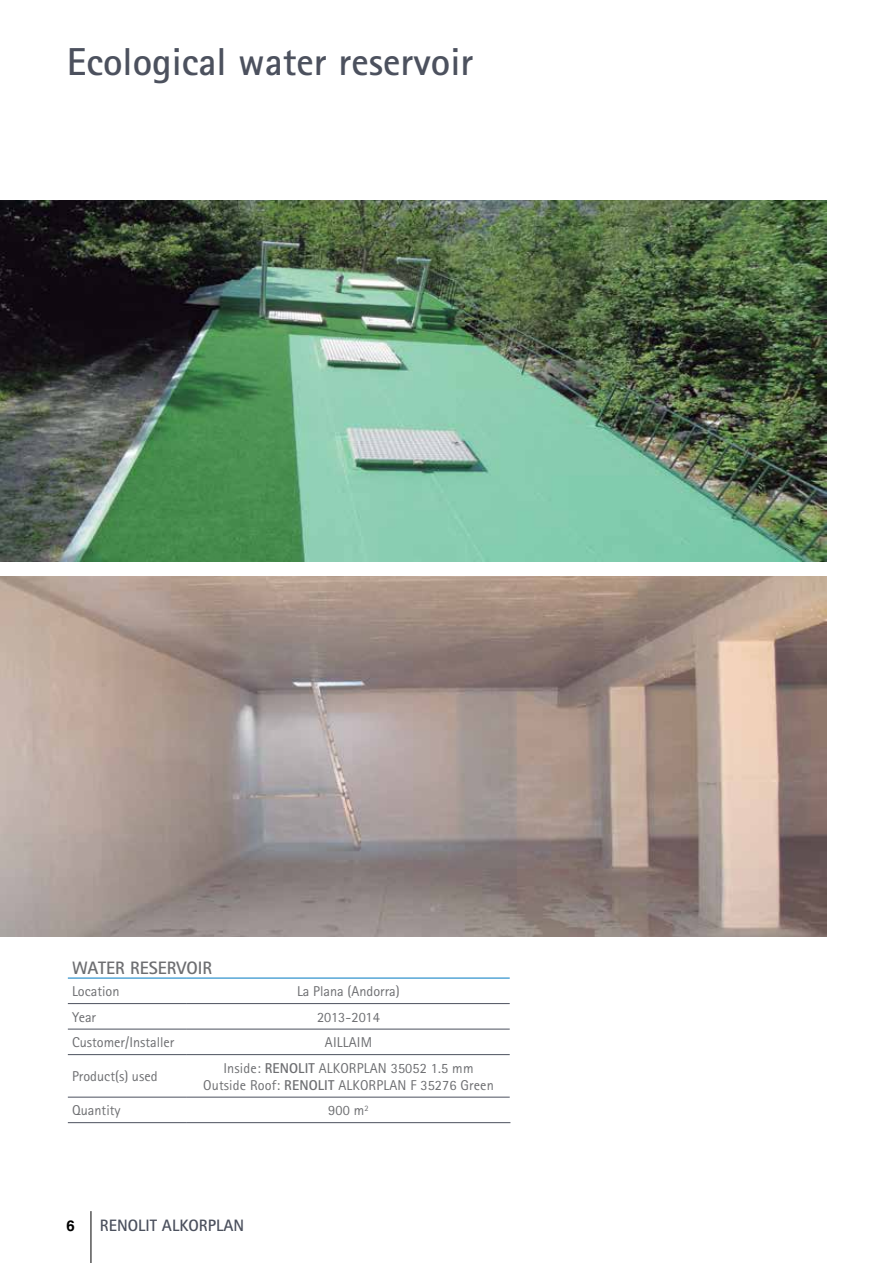
<style>
.page{position:relative;width:893px;height:1263px;background:#fff}
.page>*{position:absolute;margin:0;border:0;box-sizing:border-box;transform-origin:0 0}
.t1{font:700 39px "Rotis Sans Serif";color:#4c515e}
.t2{font:700 18px "Rotis Sans Serif";color:#6d6e71}
.t3{font:700 16.5px "Rotis Sans Serif";color:#4c515e}
.t4{font:700 15px "Helvetica";color:#000}
.t5{font:14.25px/17.1px "Rotis Sans Serif";letter-spacing:.01em;color:#6d6e71;text-align:center}
.s1{font-weight:700}
</style>
<div class="page">
<hr style="left:91px;top:1211px;width:1px;height:52px;background:#000">
<svg style="left:188px;top:1004px;width:322px;height:93px"></svg>
<hr style="left:187px;top:1003px;width:323px;height:1px;background:#4c515e">
<hr style="left:187px;top:1029px;width:323px;height:1px;background:#4c515e">
<hr style="left:187px;top:1054px;width:323px;height:1px;background:#4c515e">
<hr style="left:187px;top:1097px;width:323px;height:1px;background:#4c515e">
<hr style="left:187px;top:1122px;width:323px;height:1px;background:#4c515e">
<hr style="left:68px;top:1003px;width:119px;height:1px;background:#4c515e">
<hr style="left:68px;top:1029px;width:119px;height:1px;background:#4c515e">
<hr style="left:68px;top:1054px;width:119px;height:1px;background:#4c515e">
<hr style="left:68px;top:1097px;width:119px;height:1px;background:#4c515e">
<hr style="left:68px;top:1122px;width:119px;height:1px;background:#4c515e">
<hr style="left:68px;top:978px;width:119px;height:1px;background:#007ac1">
<hr style="left:187px;top:978px;width:323px;height:1px;background:#007ac1">
<img style="left:0;top:201px;width:826px;height:360px">
<img style="left:0;top:576px;width:826px;height:360px">
<h1 class="t1" style="left:67px;top:38px;width:408px">Ecological water reservoir</h1>
<p class="t2" style="left:72px;top:957px;width:141px">WATER RESERVOIR</p>
<p class="t5" style="left:72px;top:983px;width:49px">Location</p>
<p class="t5" style="left:297px;top:983px;width:104px">La Plana (Andorra)</p>
<p class="t5" style="left:72px;top:1008px;width:26px">Year</p>
<p class="t5" style="left:317px;top:1008px;width:64px">2013-2014</p>
<p class="t5" style="left:72px;top:1034px;width:104px">Customer/Installer</p>
<p class="t5" style="left:325px;top:1034px;width:49px">AILLAIM</p>
<p class="t5" style="left:72px;top:1068px;width:87px">Product(s) used</p>
<p class="t5" style="left:203px;top:1059px;width:292px">Inside: <span class="s1">RENOLIT</span> ALKORPLAN 35052 1.5 mm<br>Outside Roof: <span class="s1">RENOLIT</span> ALKORPLAN F 35276 Green</p>
<p class="t5" style="left:72px;top:1102px;width:50px">Quantity</p>
<p class="t5" style="left:328px;top:1102px;width:42px">900 m<sup>2</sup></p>
<p class="t4" style="left:67px;top:1216px;width:10px">6</p>
<p class="t3" style="left:100px;top:1214px;width:146px">RENOLIT ALKORPLAN</p>
</div>
